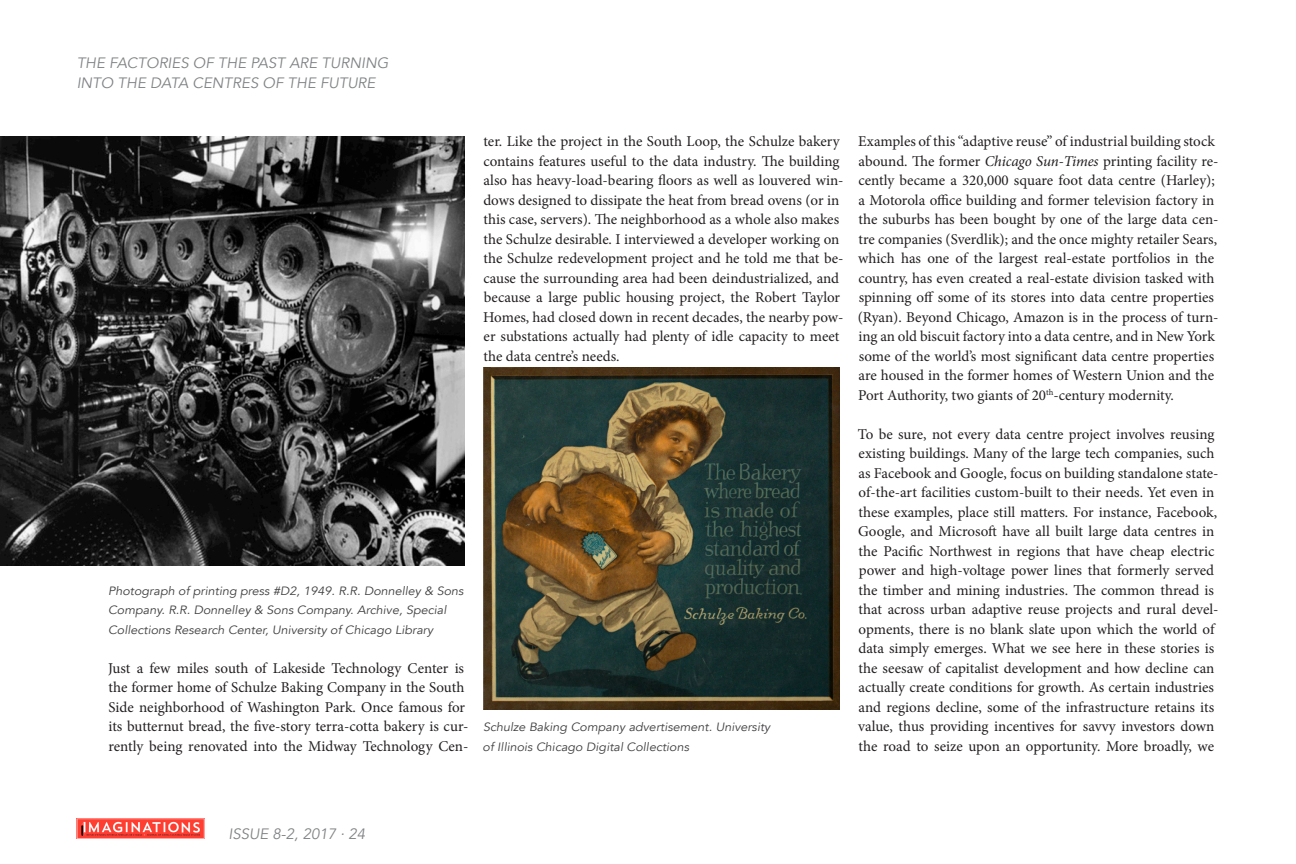
<style>
.page{position:relative;width:1296px;height:864px;background:#fff}
.page>*{position:absolute;margin:0;border:0;box-sizing:border-box;transform-origin:0 0}
.BT-body{font:15px/19.5px "Minion Pro";color:#231f20}
.t1{font:italic 15px/19.5px "Avenir";color:#808385}
.CA-caption{font:italic 12px/19.5px "Avenir";color:#413f41;scale:1.05 1}
.s1{font-style:italic}
</style>
<div class="page">
<img style="left:77px;top:818px;width:128px;height:21px">
<img style="left:0;top:136px;width:465px;height:430px">
<img style="left:483px;top:367px;width:357px;height:343px">
<p class="t1" style="left:77px;top:53px;width:313px">THE FACTORIES OF THE PAST ARE TURNING<br>INTO THE DATA CENTRES OF THE FUTURE</p>
<p class="CA-caption" style="left:108px;top:581px;width:340px">Photograph of printing press #D2, 1949. R.R. Donnelley &amp; Sons<br>Company. R.R. Donnelley &amp; Sons Company. Archive, Special<br>Collections Research Center, University of Chicago Library</p>
<p class="BT-body" style="left:108px;top:658px;width:362px">Just a few miles south of Lakeside Technology Center is the former home of Schulze Baking Company in the South Side neighborhood of Washington Park. Once famous for its butternut bread, the five-story terra-cotta bakery is cur&shy;rently being renovated into the Midway Technology Cen-</p>
<p class="BT-body" style="left:483px;top:132px;width:362px">ter. Like the project in the South Loop, the Schulze bakery contains features useful to the data industry. The building also has heavy-load-bearing floors as well as louvered win&shy;dows designed to dissipate the heat from bread ovens (or in this case, servers). The neighborhood as a whole also makes the Schulze desirable. I interviewed a developer working on the Schulze redevelopment project and he told me that be&shy;cause the surrounding area had been deindustrialized, and because a large public housing project, the Robert Taylor Homes, had closed down in recent decades, the nearby pow&shy;er substations actually had plenty of idle capacity to meet the data centre’s needs.</p>
<p class="CA-caption" style="left:483px;top:717px;width:275px">Schulze Baking Company advertisement. University of Illinois Chicago Digital Collections</p>
<p class="BT-body" style="left:858px;top:132px;width:362px">Examples of this “adaptive reuse” of industrial building stock abound. The former <span class="s1">Chicago Sun-Times</span> printing facility re&shy;cently became a 320,000 square foot data centre (Harley); a Motorola office building and former television factory in the suburbs has been bought by one of the large data cen&shy;tre companies (Sverdlik); and the once mighty retailer Sears, which has one of the largest real-estate portfolios in the country, has even created a real-estate division tasked with spinning off some of its stores into data centre properties (Ryan). Beyond Chicago, Amazon is in the process of turn&shy;ing an old biscuit factory into a data centre, and in New York some of the world’s most significant data centre properties are housed in the former homes of Western Union and the Port Authority, two giants of 20<sup>th</sup>-century modernity.</p>
<p class="BT-body" style="left:858px;top:424px;width:362px">To be sure, not every data centre project involves reusing existing buildings. Many of the large tech companies, such as Facebook and Google, focus on building standalone state&shy;of-the-art facilities custom-built to their needs. Yet even in these examples, place still matters. For instance, Facebook, Google, and Microsoft have all built large data centres in the Pacific Northwest in regions that have cheap electric power and high-voltage power lines that formerly served the timber and mining industries. The common thread is that across urban adaptive reuse projects and rural devel&shy;opments, there is no blank slate upon which the world of data simply emerges. What we see here in these stories is the seesaw of capitalist development and how decline can actually create conditions for growth. As certain industries and regions decline, some of the infrastructure retains its value, thus providing incentives for savvy investors down the road to seize upon an opportunity. More broadly, we</p>
<p class="t1" style="left:229px;top:824px;width:138px">ISSUE 8-2, 2017 ∙ 24</p>
</div>
